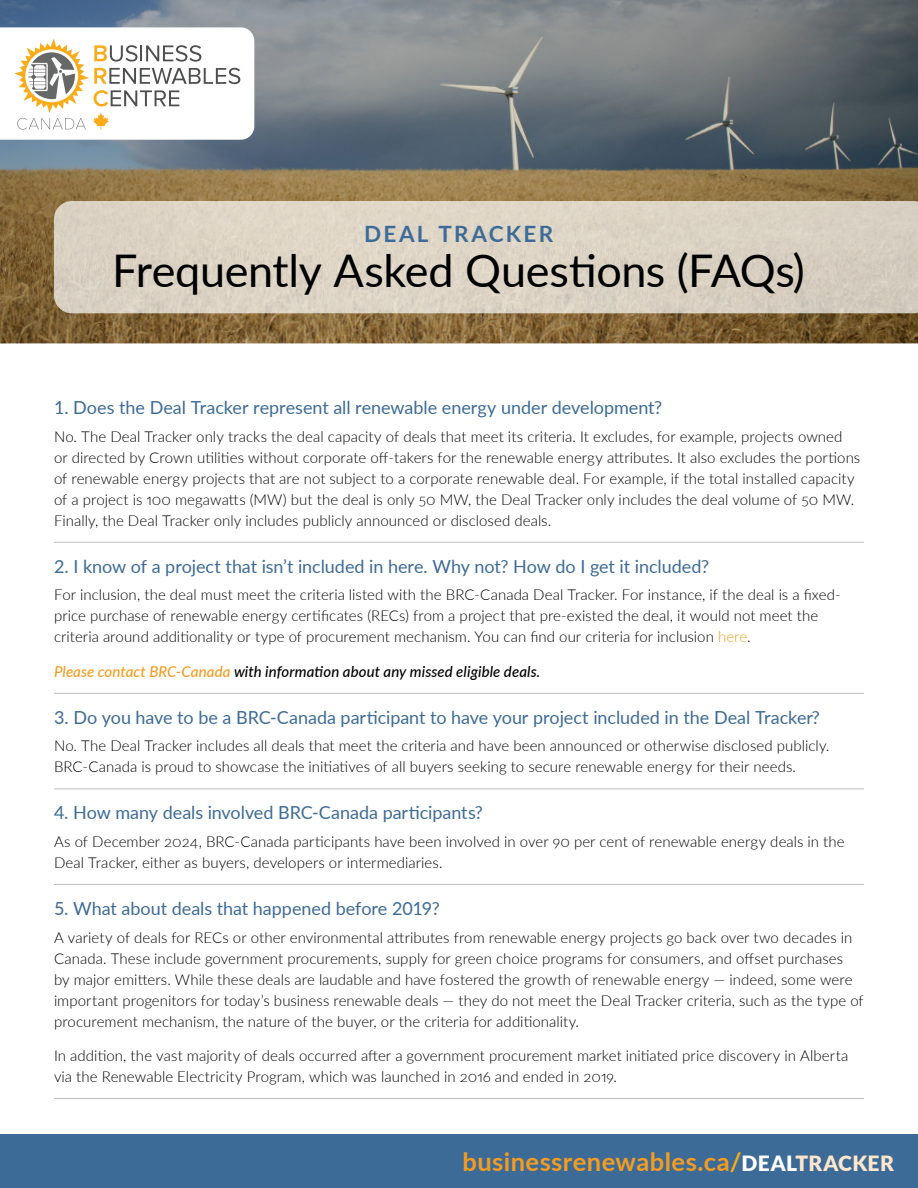
<style>
.page{position:relative;width:918px;height:1188px;background:#fff}
.page>*{position:absolute;margin:0;border:0;box-sizing:border-box;transform-origin:0 0}
.t1{font:45px "Lato";letter-spacing:-.01em;color:#000}
.t2{font:700 25.5px "Lato";letter-spacing:.02em;color:#f49c1f}
.t3{font:700 22.5px "Lato";letter-spacing:.1em;color:#3d6b97}
.t4{font:18px "Lato";color:#3d6b97}
.t5{font:300 15px/21px "Lato";letter-spacing:.005em;color:#000}
.t6{font:italic 500 15px "Lato";letter-spacing:.01em;color:#000}
.s1{color:#f49c1f}
.s2{color:#faab17}
.s3{font-weight:900;font-size:21px;color:#fff}
.s4{font-weight:900;font-size:21px;color:#fee7cc}
</style>
<div class="page">
<div style="left:0;top:1134px;width:918px;height:54px;background:#3d6b97"></div>
<img style="left:0;top:0;width:918px;height:343px">
<svg style="left:0;top:27px;width:254px;height:113px"></svg>
<svg style="left:54px;top:201px;width:864px;height:112px;background:#dad1c2"></svg>
<hr style="left:54px;top:542px;width:810px;height:1px;background:#bcbec0">
<hr style="left:54px;top:693px;width:810px;height:1px;background:#bcbec0">
<hr style="left:54px;top:788px;width:810px;height:1px;background:#bcbec0">
<hr style="left:54px;top:884px;width:810px;height:1px;background:#bcbec0">
<hr style="left:54px;top:1098px;width:810px;height:1px;background:#bcbec0">
<h3 class="t3" style="left:364px;top:217px;width:191px">DEAL TRACKER</h3>
<h1 class="t1" style="left:112px;top:239px;width:694px">Frequently Asked Questions (FAQs)</h1>
<p class="t4" style="left:54px;top:395px;width:610px">1. Does the Deal Tracker represent all renewable energy under development?</p>
<p class="t5" style="left:54px;top:425px;width:808px">No. The Deal Tracker only tracks the deal capacity of deals that meet its criteria. It excludes, for example, projects owned<br>or directed by Crown utilities without corporate off-takers for the renewable energy attributes. It also excludes the portions of renewable energy projects that are not subject to a corporate renewable deal. For example, if the total installed capacity of a project is 100 megawatts (MW) but the deal is only 50 MW, the Deal Tracker only includes the deal volume of 50 MW.<br>Finally, the Deal Tracker only includes publicly announced or disclosed deals.</p>
<p class="t4" style="left:54px;top:553px;width:657px">2. I know of a project that isn’t included in here. Why not? How do I get it included?</p>
<p class="t5" style="left:54px;top:584px;width:788px">For inclusion, the deal must meet the criteria listed with the BRC-Canada Deal Tracker. For instance, if the deal is a fixed&shy;price purchase of renewable energy certificates (RECs) from a project that pre-existed the deal, it would not meet the criteria around additionality or type of procurement mechanism. You can find our criteria for inclusion <span class="s1">here</span>.</p>
<p class="t6" style="left:54px;top:661px;width:488px"><span class="s1">Please contact BRC-Canada</span> with information about any missed eligible deals.</p>
<p class="t4" style="left:54px;top:704px;width:767px">3. Do you have to be a BRC-Canada participant to have your project included in the Deal Tracker?</p>
<p class="t5" style="left:54px;top:735px;width:777px">No. The Deal Tracker includes all deals that meet the criteria and have been announced or otherwise disclosed publicly.<br>BRC-Canada is proud to showcase the initiatives of all buyers seeking to secure renewable energy for their needs.</p>
<p class="t4" style="left:54px;top:800px;width:430px">4. How many deals involved BRC-Canada participants?</p>
<p class="t5" style="left:54px;top:831px;width:792px">As of December 2024, BRC-Canada participants have been involved in over 90 per cent of renewable energy deals in the<br>Deal Tracker, either as buyers, developers or intermediaries.</p>
<p class="t4" style="left:54px;top:895px;width:388px">5. What about deals that happened before 2019?</p>
<p class="t5" style="left:54px;top:926px;width:811px">A variety of deals for RECs or other environmental attributes from renewable energy projects go back over two decades in Canada. These include government procurements, supply for green choice programs for consumers, and offset purchases<br>by major emitters. While these deals are laudable and have fostered the growth of renewable energy — indeed, some were important progenitors for today’s business renewable deals — they do not meet the Deal Tracker criteria, such as the type of procurement mechanism, the nature of the buyer, or the criteria for additionality.</p>
<p class="t5" style="left:54px;top:1045px;width:796px">In addition, the vast majority of deals occurred after a government procurement market initiated price discovery in Alberta via the Renewable Electricity Program, which was launched in 2016 and ended in 2019.</p>
<h2 class="t2" style="left:463px;top:1143px;width:433px">businessrenewables.ca<span class="s2">/</span><span class="s3">DEAL</span><span class="s4">TRACKER</span></h2>
</div>
